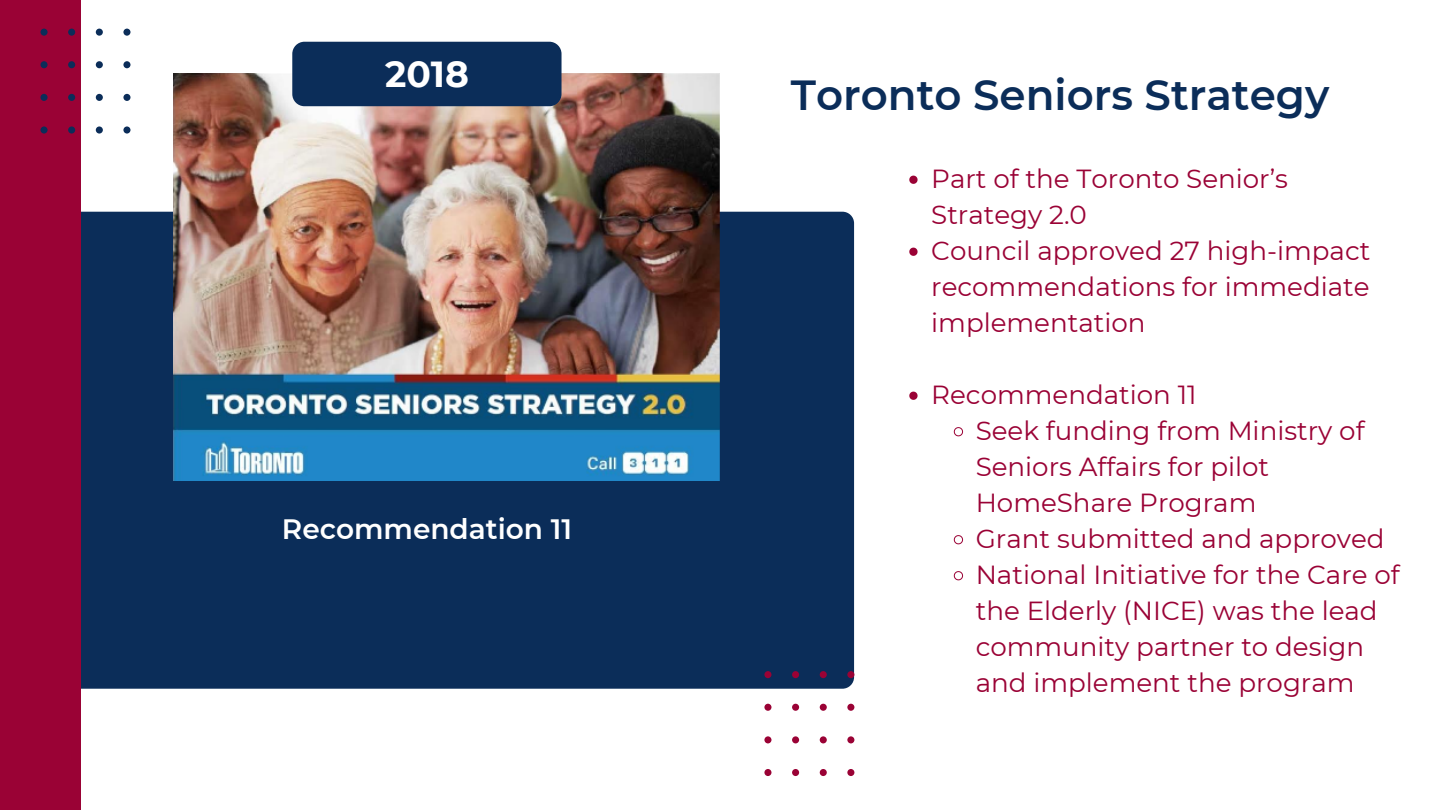
<style>
.page{position:relative;width:1440px;height:810px;background:#fff}
.page>*{position:absolute;margin:0;border:0;box-sizing:border-box;transform-origin:0 0}
.t1{font:600 42px "Montserrat";color:#0b2d59}
.t2{font:700 36.2px "Montserrat";color:#fff}
.t3{font:600 28px "Montserrat";color:#fff}
.t4{font:26.2px/36px "Montserrat";color:#9a0235}
</style>
<div class="page">
<div style="left:81px;top:212px;width:773px;height:477px;background:#0b2d59"></div>
<img style="left:173px;top:74px;width:547px;height:406px">
<div style="left:292px;top:42px;width:270px;height:64px;background:#0b2d59;border-radius:12px"></div>
<div style="left:0;top:0;width:81px;height:810px;background:#9a0235"></div>
<svg style="left:40px;top:29px;width:90px;height:105px"></svg>
<svg style="left:764px;top:671px;width:90px;height:105px"></svg>
<svg style="left:909px;top:176px;width:9px;height:8px"></svg>
<svg style="left:909px;top:248px;width:9px;height:8px"></svg>
<svg style="left:909px;top:392px;width:9px;height:8px"></svg>
<svg style="left:953px;top:427px;width:10px;height:10px"></svg>
<svg style="left:953px;top:535px;width:10px;height:10px"></svg>
<svg style="left:953px;top:571px;width:10px;height:10px"></svg>
<h2 class="t2" style="left:385px;top:52px;width:85px">2018</h2>
<p class="t3" style="left:282px;top:512px;width:292px">Recommendation 11</p>
<h1 class="t1" style="left:791px;top:69px;width:540px">Toronto Seniors Strategy</h1>
<p class="t4" style="left:931px;top:160px;width:441px">Part of the Toronto Senior’s<br>Strategy 2.0<br>Council approved 27 high-impact recommendations for immediate implementation</p>
<p class="t4" style="left:976px;top:376px;width:426px;text-indent:-44px">Recommendation 11<br>Seek funding from Ministry of<br>Seniors Affairs for pilot<br>HomeShare Program<br>Grant submitted and approved<br>National Initiative for the Care of the Elderly (NICE) was the lead community partner to design and implement the program</p>
</div>
